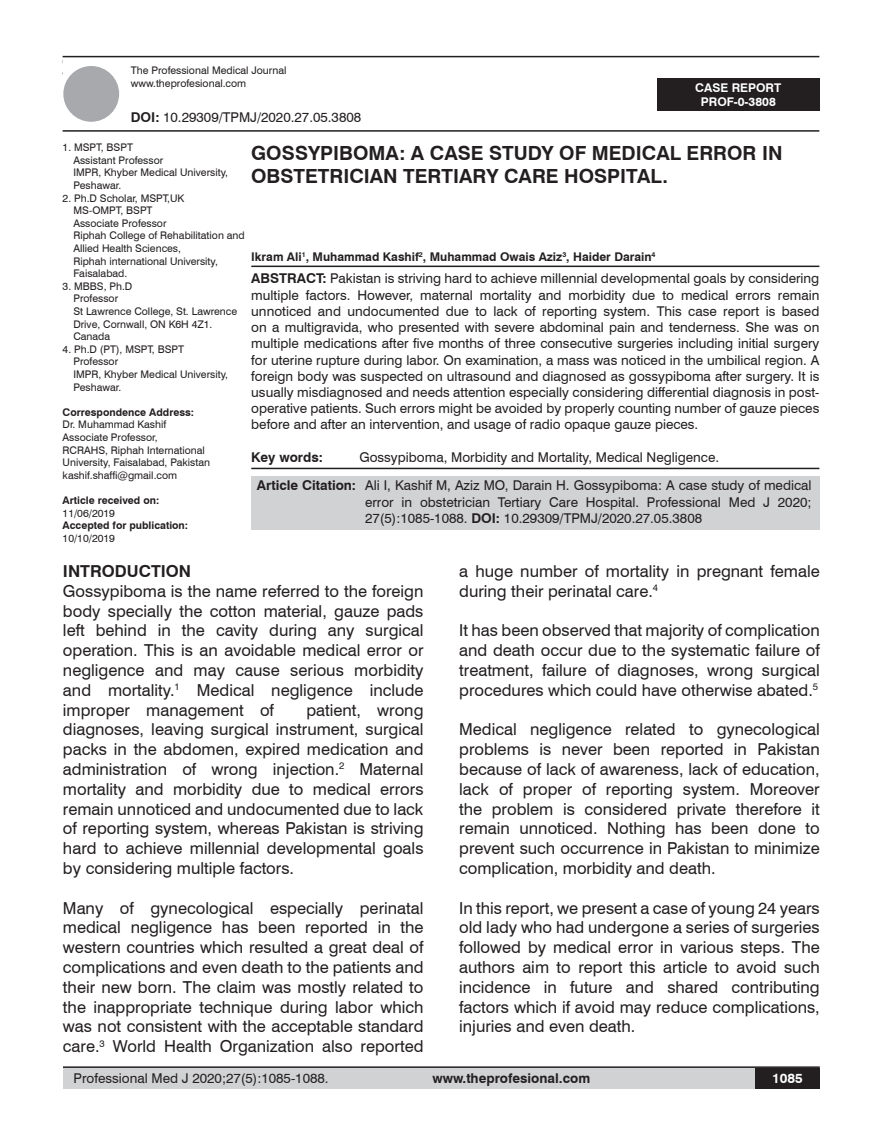
<style>
.page{position:relative;width:882px;height:1145px;background:#fff}
.page>*{position:absolute;margin:0;border:0;box-sizing:border-box;transform-origin:0 0}
.t1{font:700 19.5px/23.4px "Swiss 721 BT";color:#231f20}
.t2{font:16.5px/19.8px "Swiss 721 BT";color:#231f20;text-align:justify}
.t3{font:700 16.5px "Swiss 721 BT";color:#231f20}
.t4{font:13.5px/16.2px "Swiss 721 BT";color:#231f20;text-align:justify}
.t5{font:700 13.5px "Swiss 721 BT";color:#231f20}
.t6{font:700 13.5px "Swiss 721 BT";color:#fff}
.t7{font:700 12px "Swiss 721 BT";color:#231f20}
.t8{font:700 12px "Swiss 721 BT";color:#fff}
.No_Spacing{font:10.5px/12.6px "Swiss 721 BT";color:#231f20}
.No_Spacing-2{font:700 10.5px "Swiss 721 BT";color:#231f20}
.s1{font-weight:700}
</style>
<div class="page">
<div style="left:63px;top:1067px;width:756px;height:21px;background:#d1d2d4"></div>
<hr style="left:63px;top:1066px;width:756px;height:2px;background:#231f20">
<div style="left:754px;top:1068px;width:65px;height:20px;background:#231f20"></div>
<hr style="left:63px;top:56px;width:756px;height:1px;background:#231f20">
<hr style="left:63px;top:130px;width:756px;height:2px;background:#231f20">
<div style="left:63px;top:66px;width:56px;height:56px;background:#a8a9ad;border-radius:50%"></div>
<div style="left:657px;top:78px;width:162px;height:33px;background:#231f20"></div>
<hr style="left:251px;top:265px;width:568px;height:2px;background:#231f20">
<hr style="left:251px;top:468px;width:568px;height:1px;background:#231f20">
<div style="left:251px;top:476px;width:568px;height:53px;background:#d1d2d4"></div>
<p class="No_Spacing" style="left:131px;top:64px;width:157px">The Professional Medical Journal</p>
<p class="No_Spacing" style="left:131px;top:76px;width:117px">www.theprofesional.com</p>
<p class="t4" style="left:131px;top:108px;width:232px"><span class="s1">DOI:</span> 10.29309/TPMJ/2020.27.05.3808</p>
<p class="t8" style="left:695px;top:79px;width:87px">CASE REPORT</p>
<p class="t8" style="left:700px;top:93px;width:77px">PROF-0-3808</p>
<p class="No_Spacing" style="left:63px;top:141px;width:72px">1. MSPT, BSPT</p>
<p class="No_Spacing" style="left:73px;top:153px;width:91px">Assistant Professor</p>
<p class="No_Spacing" style="left:73px;top:166px;width:156px">IMPR, Khyber Medical University,<br>Peshawar.</p>
<p class="No_Spacing" style="left:63px;top:191px;width:123px">2. Ph.D Scholar, MSPT,UK</p>
<p class="No_Spacing" style="left:73px;top:204px;width:81px">MS-OMPT, BSPT</p>
<p class="No_Spacing" style="left:73px;top:216px;width:95px">Associate Professor</p>
<p class="No_Spacing" style="left:73px;top:229px;width:173px">Riphah College of Rehabilitation and<br>Allied Health Sciences,</p>
<p class="No_Spacing" style="left:73px;top:254px;width:146px">Riphah international University,<br>Faisalabad.</p>
<p class="No_Spacing" style="left:63px;top:279px;width:71px">3. MBBS, Ph.D</p>
<p class="No_Spacing" style="left:73px;top:292px;width:46px">Professor</p>
<p class="No_Spacing" style="left:73px;top:304px;width:165px">St Lawrence College, St. Lawrence<br>Drive, Cornwall, ON K6H 4Z1.<br>Canada</p>
<p class="No_Spacing" style="left:63px;top:342px;width:123px">4. Ph.D (PT), MSPT, BSPT</p>
<p class="No_Spacing" style="left:73px;top:355px;width:46px">Professor</p>
<p class="No_Spacing" style="left:73px;top:367px;width:156px">IMPR, Khyber Medical University,<br>Peshawar.</p>
<p class="No_Spacing-2" style="left:63px;top:405px;width:133px">Correspondence Address:</p>
<p class="No_Spacing" style="left:63px;top:418px;width:105px">Dr. Muhammad Kashif</p>
<p class="No_Spacing" style="left:63px;top:430px;width:96px">Associate Professor,</p>
<p class="No_Spacing" style="left:63px;top:443px;width:144px">RCRAHS, Riphah International</p>
<p class="No_Spacing" style="left:63px;top:456px;width:149px">University, Faisalabad, Pakistan</p>
<p class="No_Spacing" style="left:63px;top:468px;width:116px">kashif.shaffi@gmail.com</p>
<p class="No_Spacing-2" style="left:63px;top:493px;width:98px">Article received on:</p>
<p class="No_Spacing" style="left:63px;top:506px;width:54px">11/06/2019</p>
<p class="No_Spacing-2" style="left:63px;top:518px;width:127px">Accepted for publication:</p>
<p class="No_Spacing" style="left:63px;top:531px;width:54px">10/10/2019</p>
<p class="t1" style="left:251px;top:141px;width:532px">GOSSYPIBOMA: A CASE STUDY OF MEDICAL ERROR IN<br>OBSTETRICIAN TERTIARY CARE HOSPITAL.</p>
<p class="t7" style="left:251px;top:248px;width:405px">Ikram Ali<sup>1</sup>, Muhammad Kashif<sup>2</sup>, Muhammad Owais Aziz<sup>3</sup>, Haider Darain<sup>4</sup></p>
<p class="t4" style="left:251px;top:270px;width:569px"><span class="s1">ABSTRACT:</span> Pakistan is striving hard to achieve millennial developmental goals by considering multiple factors. However, maternal mortality and morbidity due to medical errors remain unnoticed and undocumented due to lack of reporting system. This case report is based on a multigravida, who presented with severe abdominal pain and tenderness. She was on multiple medications after five months of three consecutive surgeries including initial surgery for uterine rupture during labor. On examination, a mass was noticed in the umbilical region. A foreign body was suspected on ultrasound and diagnosed as gossypiboma after surgery. It is usually misdiagnosed and needs attention especially considering differential diagnosis in post&shy;operative patients. Such errors might be avoided by properly counting number of gauze pieces before and after an intervention, and usage of radio opaque gauze pieces.</p>
<p class="t5" style="left:251px;top:447px;width:73px">Key words:</p>
<p class="t4" style="left:359px;top:448px;width:361px">Gossypiboma, Morbidity and Mortality, Medical Negligence.</p>
<p class="t4" style="left:365px;top:477px;width:448px;text-indent:-108px"><span class="s1">Article Citation:</span> Ali I, Kashif M, Aziz MO, Darain H. Gossypiboma: A case study of medical error in obstetrician Tertiary Care Hospital. Professional Med J 2020; 27(5):1085-1088. <span class="s1">DOI:</span> 10.29309/TPMJ/2020.27.05.3808</p>
<p class="t3" style="left:63px;top:559px;width:130px">INTRODUCTION</p>
<p class="t2" style="left:63px;top:580px;width:362px">Gossypiboma is the name referred to the foreign body specially the cotton material, gauze pads left behind in the cavity during any surgical operation. This is an avoidable medical error or negligence and may cause serious morbidity and mortality.<sup>1</sup> Medical negligence include improper management of</p>
<p class="t2" style="left:63px;top:699px;width:362px;text-indent:243px">patient, wrong diagnoses, leaving surgical instrument, surgical packs in the abdomen, expired medication and administration of wrong injection.<sup>2</sup> Maternal mortality and morbidity due to medical errors remain unnoticed and undocumented due to lack of reporting system, whereas Pakistan is striving hard to achieve millennial developmental goals by considering multiple factors.</p>
<p class="t2" style="left:63px;top:897px;width:362px">Many of gynecological especially perinatal medical negligence has been reported in the western countries which resulted a great deal of complications and even death to the patients and their new born. The claim was mostly related to the inappropriate technique during labor which was not consistent with the acceptable standard care.<sup>3</sup> World Health Organization also reported</p>
<p class="t2" style="left:459px;top:560px;width:362px">a huge number of mortality in pregnant female during their perinatal care.<sup>4</sup></p>
<p class="t2" style="left:459px;top:620px;width:362px">It has been observed that majority of complication and death occur due to the systematic failure of treatment, failure of diagnoses, wrong surgical procedures which could have otherwise abated.<sup>5</sup></p>
<p class="t2" style="left:459px;top:719px;width:362px">Medical negligence related to gynecological problems is never been reported in Pakistan because of lack of awareness, lack of education, lack of proper of reporting system. Moreover the problem is considered private therefore it remain unnoticed. Nothing has been done to prevent such occurrence in Pakistan to minimize complication, morbidity and death.</p>
<p class="t2" style="left:459px;top:897px;width:362px">In this report, we present a case of young 24 years old lady who had undergone a series of surgeries followed by medical error in various steps. The authors aim to report this article to avoid such incidence in future and shared contributing factors which if avoid may reduce complications, injuries and even death.</p>
<p class="t4" style="left:74px;top:1069px;width:256px">Professional Med J 2020;27(5):1085-1088.</p>
<p class="t5" style="left:432px;top:1069px;width:159px">www.theprofesional.com</p>
<p class="t6" style="left:771px;top:1069px;width:32px">1085</p>
</div>
